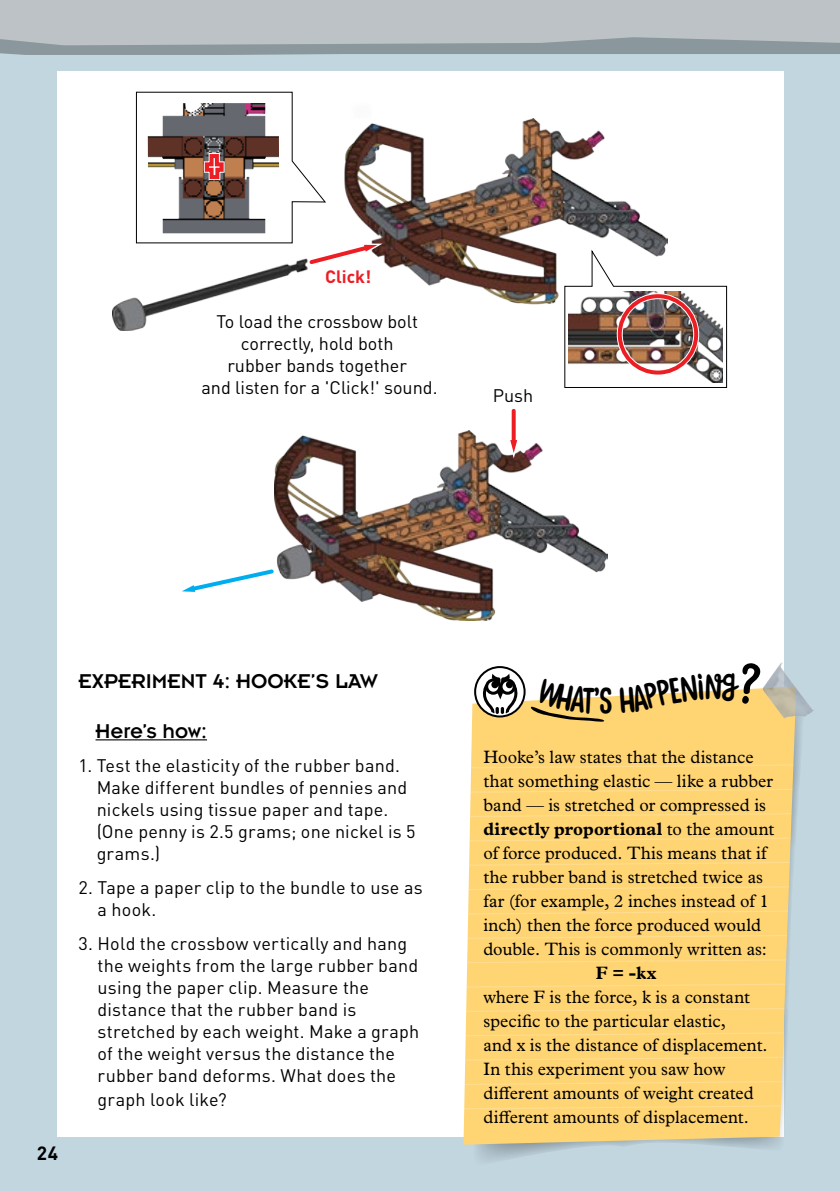
<style>
.page{position:relative;width:840px;height:1191px;background:#fff}
.page>*{position:absolute;margin:0;border:0;box-sizing:border-box;transform-origin:0 0}
.t1{font:36px "Stick A Round";color:#000}
.t2{font:22px "Insignia LT Pro";color:#000}
.t3{font:700 19px "DINOT";color:#000}
.t4{font:18px/22px "DINOT";letter-spacing:.01em;color:#000}
.t5{font:18px/24px "Plantin MT Pro";letter-spacing:.005em;color:#000}
.t6{font:700 18px "Plantin MT Pro";color:#000}
.t7{font:700 17.6px "DINOT";color:#ed1d24}
.s1{font-weight:700}
</style>
<div class="page">
<div style="left:0;top:0;width:839px;height:1191px;background:#c2d6e0"></div>
<svg style="left:0;top:45px;width:839px;height:10px;fill:#8a979c"></svg>
<div style="left:0;top:0;width:839px;height:45px;background:#bcc2c5"></div>
<div style="left:57px;top:71px;width:725px;height:1065px;background:#fff"></div>
<img style="left:112px;top:118px;width:554px;height:212px">
<img style="left:275px;top:430px;width:332px;height:191px">
<svg style="left:182px;top:564px;width:97px;height:32px"></svg>
<svg style="left:510px;top:411px;width:6px;height:28px"></svg>
<svg style="left:511px;top:411px;width:4px;height:28px"></svg>
<svg style="left:508px;top:439px;width:10px;height:19px"></svg>
<svg style="left:135px;top:91px;width:247px;height:178px"></svg>
<svg style="left:563px;top:248px;width:164px;height:140px"></svg>
<div style="left:616px;top:293px;width:82px;height:82px;border:6px solid #fff;border-radius:50%"></div>
<div style="left:617px;top:294px;width:80px;height:80px;border:4px solid #ed1d24;border-radius:50%"></div>
<div style="left:350px;top:103px;width:24px;height:18px;background:#fcfcfc"></div>
<svg style="left:472px;top:691px;width:333px;height:470px"></svg>
<div style="left:463px;top:686px;width:332px;height:458px;background:#ffd473"></div>
<svg style="left:463px;top:933px;width:332px;height:7px"></svg>
<svg style="left:463px;top:836px;width:332px;height:6px"></svg>
<svg style="left:463px;top:1030px;width:332px;height:7px"></svg>
<svg style="left:463px;top:762px;width:332px;height:7px"></svg>
<svg style="left:463px;top:957px;width:332px;height:7px"></svg>
<svg style="left:463px;top:860px;width:332px;height:7px"></svg>
<svg style="left:463px;top:1055px;width:332px;height:6px"></svg>
<svg style="left:463px;top:787px;width:332px;height:7px"></svg>
<svg style="left:463px;top:982px;width:332px;height:6px"></svg>
<svg style="left:463px;top:884px;width:332px;height:7px"></svg>
<svg style="left:463px;top:1079px;width:332px;height:7px"></svg>
<svg style="left:463px;top:811px;width:332px;height:7px"></svg>
<svg style="left:463px;top:1006px;width:332px;height:7px"></svg>
<svg style="left:463px;top:909px;width:332px;height:6px"></svg>
<svg style="left:463px;top:1103px;width:332px;height:7px"></svg>
<img style="left:762px;top:663px;width:19px;height:27px">
<svg style="left:475px;top:667px;width:49px;height:49px"></svg>
<div style="left:474px;top:666px;width:51px;height:51px;border:2px solid #000;border-radius:50%"></div>
<svg style="left:480px;top:673px;width:40px;height:42px"></svg>
<hr style="left:95px;top:739px;width:112px;height:1px;background:#000">
<svg style="left:530px;top:686px;width:74px;height:36px"></svg>
<svg style="left:619px;top:686px;width:142px;height:27px"></svg>
<p class="t7" style="left:325px;top:266px;width:48px">Click!</p>
<p class="t4" style="left:201px;top:310px;width:237px;text-align:center">To load the crossbow bolt correctly, hold both<br>rubber bands together<br>and listen for a 'Click!' sound.</p>
<p class="t4" style="left:492px;top:384px;width:42px">Push</p>
<p class="t3" style="left:37px;top:1140px;width:23px">24</p>
<p class="t2" style="left:78px;top:670px;width:301px">EXPERIMENT 4: HOOKE’S LAW</p>
<p class="t2" style="left:95px;top:719px;width:113px">Here’s how:</p>
<p class="t4" style="left:97px;top:754px;width:320px;text-indent:-18px">1. Test the elasticity of the rubber band.<br>Make different bundles of pennies and nickels using tissue paper and tape. (One penny is 2.5 grams; one nickel is 5 grams.)</p>
<p class="t4" style="left:97px;top:876px;width:326px;text-indent:-19px">2. Tape a paper clip to the bundle to use as a hook.</p>
<p class="t4" style="left:97px;top:932px;width:323px;text-indent:-19px">3. Hold the crossbow vertically and hang the weights from the large rubber band using the paper clip. Measure the distance that the rubber band is stretched by each weight. Make a graph of the weight versus the distance the rubber band deforms. What does the</p>
<p class="t4" style="left:97px;top:1088px;width:131px">graph look like?</p>
<h1 class="t1" style="left:593px;top:680px;width:21px">’s</h1>
<p class="t5" style="left:483px;top:745px;width:292px">Hooke’s law states that the distance that something elastic — like a rubber band — is stretched or compressed is <span class="s1">directly proportional</span> to the amount of force produced. This means that if the rubber band is stretched twice as far (for example, 2 inches instead of 1 inch) then the force produced would double. This is commonly written as:</p>
<p class="t6" style="left:595px;top:962px;width:62px">F = -kx</p>
<p class="t5" style="left:483px;top:985px;width:285px">where F is the force, k is a constant specific to the particular elastic,<br>and x is the distance of displacement.<br>In this experiment you saw how different amounts of weight created different amounts of displacement.</p>
</div>
